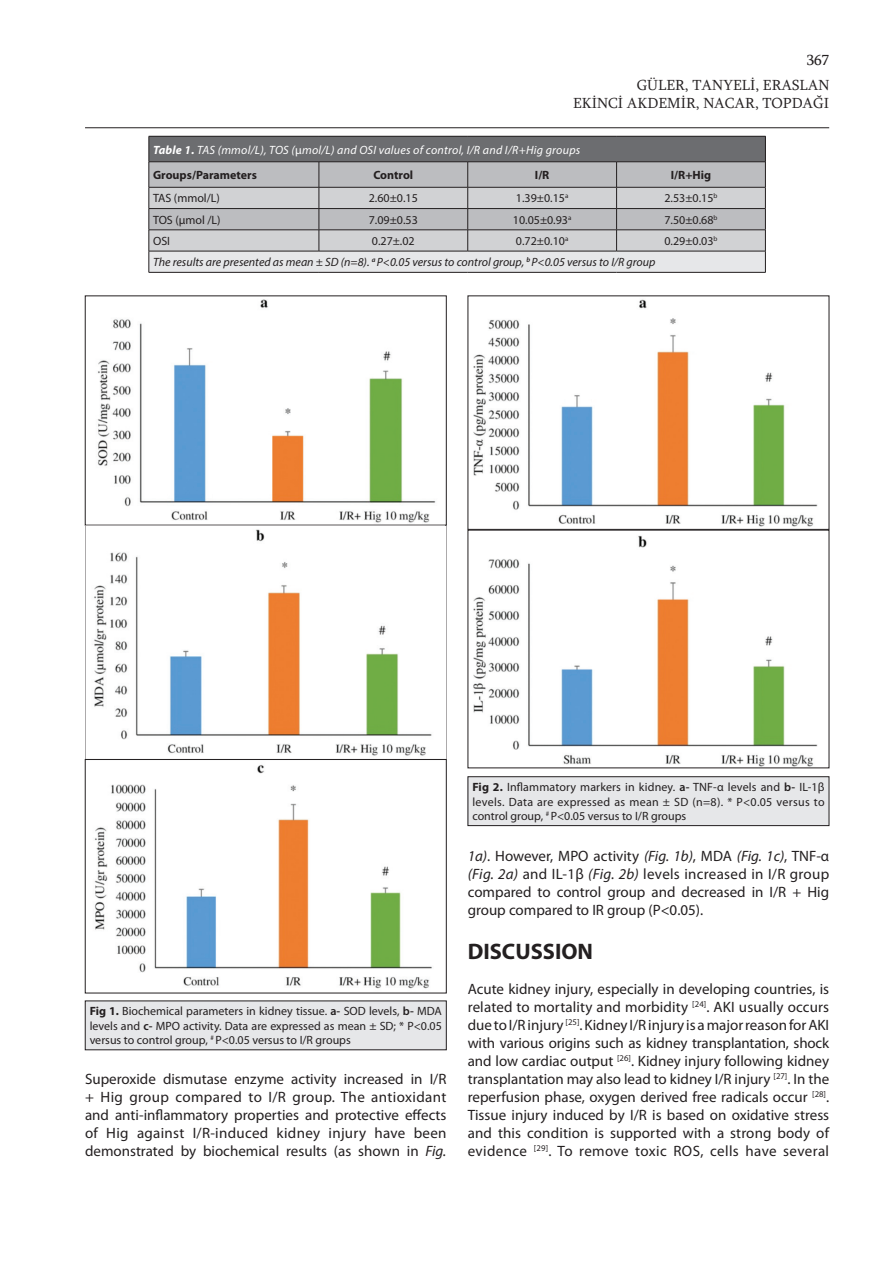
<style>
.page{position:relative;width:893px;height:1263px;background:#fff}
.page>*{position:absolute;margin:0;border:0;box-sizing:border-box;transform-origin:0 0}
.t1{font:700 22.5px "Myriad Pro";color:#231f20}
.t2{font:15px/18px "Myriad Pro";color:#231f20;text-align:justify}
.t3{font:15px/25px "Sylfaen";color:#231f20;text-align:right}
.t4{font:12px/14.4px "Myriad Pro";color:#231f20;text-align:justify}
.t5{font:italic 12px/25.5px "Myriad Pro";letter-spacing:.02em;color:#fff}
.t6{font:italic 12px "Myriad Pro";color:#231f20}
.t7{font:700 12px "Myriad Pro";color:#231f20}
.s1{font-weight:700}
.s2{font-style:normal}
.s3{font-weight:700;font-style:normal;color:#231f20}
.s4{font-weight:600}
.s5{font-style:italic}
</style>
<div class="page">
<hr style="left:85px;top:127px;width:744px;height:1px;background:#231f20">
<svg style="left:149px;top:136px;width:617px;height:136px;background:#b2b3b5"></svg>
<hr style="left:149px;top:272px;width:170px;height:1px;background:#231f20">
<hr style="left:319px;top:272px;width:149px;height:1px;background:#231f20">
<hr style="left:468px;top:272px;width:149px;height:1px;background:#231f20">
<hr style="left:617px;top:272px;width:149px;height:1px;background:#231f20">
<img style="left:97px;top:299px;width:339px;height:224px">
<img style="left:473px;top:299px;width:345px;height:467px">
<div style="left:468px;top:296px;width:361px;height:234px;border:1px solid #231f20"></div>
<svg style="left:85px;top:525px;width:361px;height:234px"></svg>
<img style="left:94px;top:765px;width:338px;height:224px">
<div style="left:85px;top:759px;width:361px;height:234px;border:1px solid #231f20"></div>
<div style="left:85px;top:1001px;width:361px;height:49px;background:#e6e7e9"></div>
<div style="left:468px;top:777px;width:361px;height:49px;background:#e6e7e9"></div>
<div style="left:468px;top:776px;width:361px;height:50px;border:1px solid #231f20"></div>
<p class="t3" style="left:637px;top:47px;width:194px">367<br>GÜLER, TANYELİ, ERASLAN</p>
<p class="t3" style="left:573px;top:90px;width:257px">EKİNCİ AKDEMİR, NACAR, TOPDAĞI</p>
<p class="t5" style="left:153px;top:137px;width:429px"><span class="s1">Table 1.</span> TAS (mmol/L), TOS (<span class="s2">µ</span>mol/L) and OSI values of control, I/R and I/R+Hig groups<br><span class="s3">Groups/Parameters</span></p>
<p class="t7" style="left:373px;top:168px;width:41px">Control</p>
<p class="t7" style="left:535px;top:168px;width:16px">I/R</p>
<p class="t7" style="left:671px;top:168px;width:42px">I/R+Hig</p>
<p class="t4" style="left:153px;top:191px;width:68px">TAS (mmol/L)</p>
<p class="t4" style="left:369px;top:191px;width:51px">2.60±0.15</p>
<p class="t4" style="left:516px;top:191px;width:54px">1.39±0.15<sup>a</sup></p>
<p class="t4" style="left:664px;top:191px;width:55px">2.53±0.15<sup>b</sup></p>
<p class="t4" style="left:153px;top:212px;width:69px">TOS (µmol /L)</p>
<p class="t4" style="left:369px;top:212px;width:51px">7.09±0.53</p>
<p class="t4" style="left:513px;top:212px;width:60px">10.05±0.93<sup>a</sup></p>
<p class="t4" style="left:664px;top:212px;width:55px">7.50±0.68<sup>b</sup></p>
<p class="t4" style="left:153px;top:234px;width:19px">OSI</p>
<p class="t4" style="left:372px;top:234px;width:44px">0.27±.02</p>
<p class="t4" style="left:516px;top:234px;width:54px">0.72±0.10<sup>a</sup></p>
<p class="t4" style="left:664px;top:234px;width:55px">0.29±0.03<sup>b</sup></p>
<p class="t6" style="left:153px;top:255px;width:504px">The results are presented as mean ± SD (n=8). <sup>a</sup> P&lt;0.05 versus to control group, <sup>b</sup> P&lt;0.05 versus to I/R group</p>
<p class="t4" style="left:90px;top:1004px;width:354px"><span class="s1">Fig 1.</span> Biochemical parameters in kidney tissue. <span class="s4">a-</span> SOD levels, <span class="s4">b-</span> MDA levels and <span class="s4">c-</span> MPO activity. Data are expressed as mean ± SD; * P&lt;0.05 versus to control group, <sup>#</sup> P&lt;0.05 versus to I/R groups</p>
<p class="t2" style="left:85px;top:1070px;width:363px">Superoxide dismutase enzyme activity increased in I/R + Hig group compared to I/R group. The antioxidant and anti-inflammatory properties and protective effects of Hig against I/R-induced kidney injury have been demonstrated by biochemical results (as shown in <span class="s5">Fig.</span></p>
<p class="t4" style="left:472px;top:780px;width:354px"><span class="s1">Fig 2.</span> Inflammatory markers in kidney. <span class="s4">a-</span> TNF-α levels and <span class="s4">b-</span> IL-1β levels. Data are expressed as mean ± SD (n=8). * P&lt;0.05 versus to control group, <sup>#</sup> P&lt;0.05 versus to I/R groups</p>
<p class="t2" style="left:468px;top:847px;width:363px"><span class="s5">1a)</span>. However, MPO activity <span class="s5">(Fig. 1b)</span>, MDA <span class="s5">(Fig. 1c)</span>, TNF-α <span class="s5">(Fig. 2a)</span> and IL-1β <span class="s5">(Fig. 2b)</span> levels increased in I/R group compared to control group and decreased in I/R + Hig group compared to IR group (P&lt;0.05).</p>
<h1 class="t1" style="left:468px;top:939px;width:127px">DISCUSSION</h1>
<p class="t2" style="left:468px;top:980px;width:363px">Acute kidney injury, especially in developing countries, is related to mortality and morbidity <sup>[24]</sup>. AKI usually occurs due to I/R injury <sup>[25]</sup>. Kidney I/R injury is a major reason for AKI with various origins such as kidney transplantation, shock and low cardiac output <sup>[26]</sup>. Kidney injury following kidney transplantation may also lead to kidney I/R injury <sup>[27]</sup>. In the reperfusion phase, oxygen derived free radicals occur <sup>[28]</sup>.<br>Tissue injury induced by I/R is based on oxidative stress and this condition is supported with a strong body of evidence <sup>[29]</sup>. To remove toxic ROS, cells have several</p>
</div>
